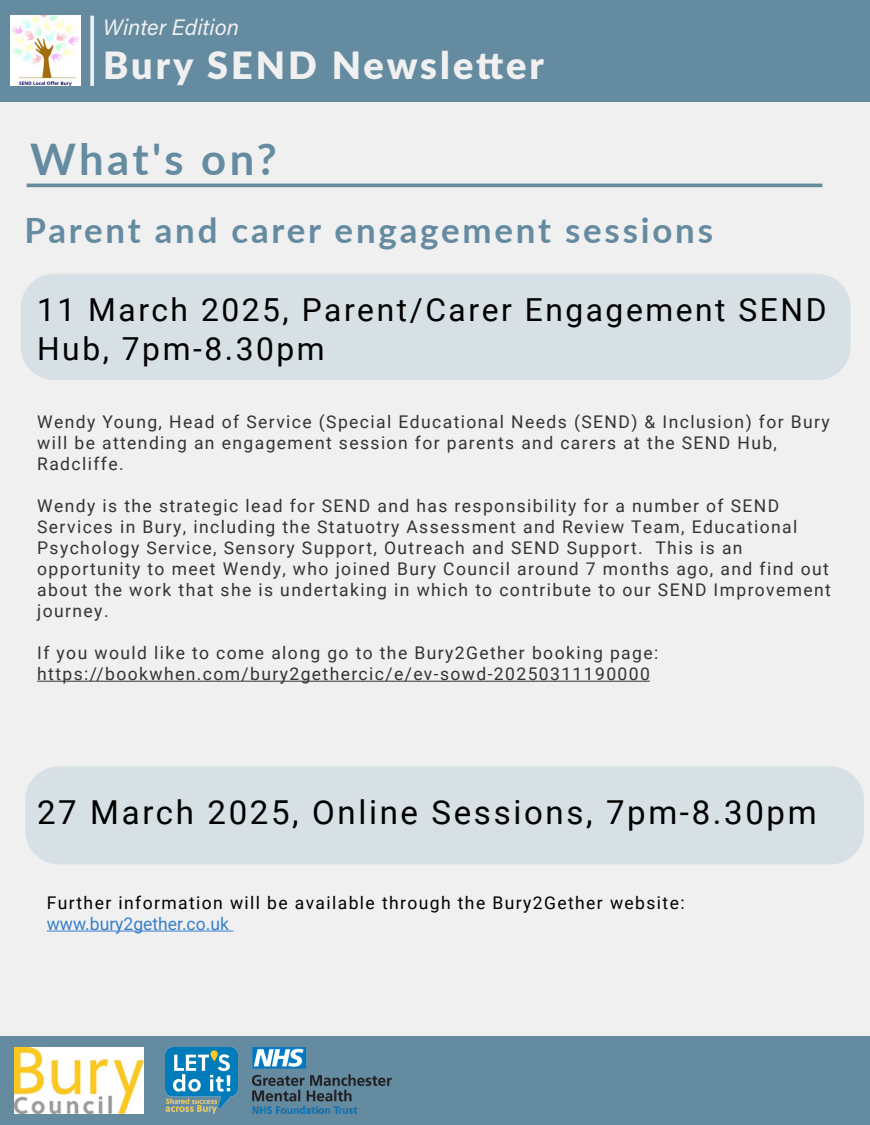
<style>
.page{position:relative;width:870px;height:1125px;background:#fff}
.page>*{position:absolute;margin:0;border:0;box-sizing:border-box;transform-origin:0 0}
.t1{font:700 43.62px "Lato";letter-spacing:.075em;color:#658ba1}
.t2{font:900 37.75px "Lato";letter-spacing:.08em;color:#f0f0f0}
.t3{font:700 34.88px "Lato";letter-spacing:.08em;color:#658ba1}
.t4{font:33px "Roboto";letter-spacing:.08em;color:#000}
.t5{font:31.75px/38.1px "Roboto";letter-spacing:.08em;color:#000}
.t6{font:italic 22.38px "Acumin Pro";color:#f0f0f0}
.t7{font:17.5px/21px "Roboto";letter-spacing:.08em;color:#333}
.t8{font:17.5px/20.6px "Roboto";letter-spacing:.08em;color:#000}
.s1{color:#377fcc}
</style>
<div class="page">
<div style="left:0;top:0;width:869px;height:1125px;background:#f0f0f0"></div>
<hr style="left:27px;top:184px;width:794px;height:3px;background:#658ba1">
<div style="left:0;top:0;width:869px;height:101px;background:#658ba1"></div>
<svg style="left:90px;top:16px;width:4px;height:70px"></svg>
<img style="left:10px;top:16px;width:71px;height:70px">
<div style="left:21px;top:274px;width:829px;height:106px;background:#d7e0e4"></div>
<div style="left:25px;top:766px;width:838px;height:98px;background:#d7e0e4"></div>
<hr style="left:37px;top:681px;width:612px;height:1px;background:#333">
<hr style="left:47px;top:931px;width:186px;height:1px;background:#377fcc">
<div style="left:0;top:1036px;width:869px;height:89px;background:#658ba1"></div>
<img style="left:165px;top:1048px;width:72px;height:66px">
<img style="left:253px;top:1048px;width:138px;height:66px">
<img style="left:14px;top:1048px;width:130px;height:66px">
<p class="t6" style="left:103px;top:11px;width:137px">Winter Edition</p>
<h2 class="t2" style="left:103px;top:37px;width:442px">Bury SEND Newsletter</h2>
<h1 class="t1" style="left:30px;top:127px;width:248px">What's on?</h1>
<h2 class="t3" style="left:25px;top:204px;width:689px">Parent and carer engagement sessions</h2>
<p class="t5" style="left:37px;top:290px;width:790px">11 March 2025, Parent/Carer Engagement SEND<br>Hub, 7pm-8.30pm</p>
<p class="t7" style="left:37px;top:411px;width:793px">Wendy Young, Head of Service (Special Educational Needs (SEND) &amp; Inclusion) for Bury will be attending an engagement session for parents and carers at the SEND Hub,<br>Radcliffe.</p>
<p class="t7" style="left:37px;top:495px;width:795px">Wendy is the strategic lead for SEND and has responsibility for a number of SEND Services in Bury, including the Statuotry Assessment and Review Team, Educational Psychology Service, Sensory Support, Outreach and SEND Support. This is an opportunity to meet Wendy, who joined Bury Council around 7 months ago, and find out about the work that she is undertaking in which to contribute to our SEND Improvement journey.</p>
<p class="t7" style="left:37px;top:642px;width:622px">If you would like to come along go to the Bury2Gether booking page: https://bookwhen.com/bury2gethercic/e/ev-sowd-20250311190000</p>
<p class="t4" style="left:37px;top:789px;width:780px">27 March 2025, Online Sessions, 7pm-8.30pm</p>
<p class="t8" style="left:47px;top:892px;width:639px">Further information will be available through the Bury2Gether website: <span class="s1">www.bury2gether.co.uk</span></p>
</div>
